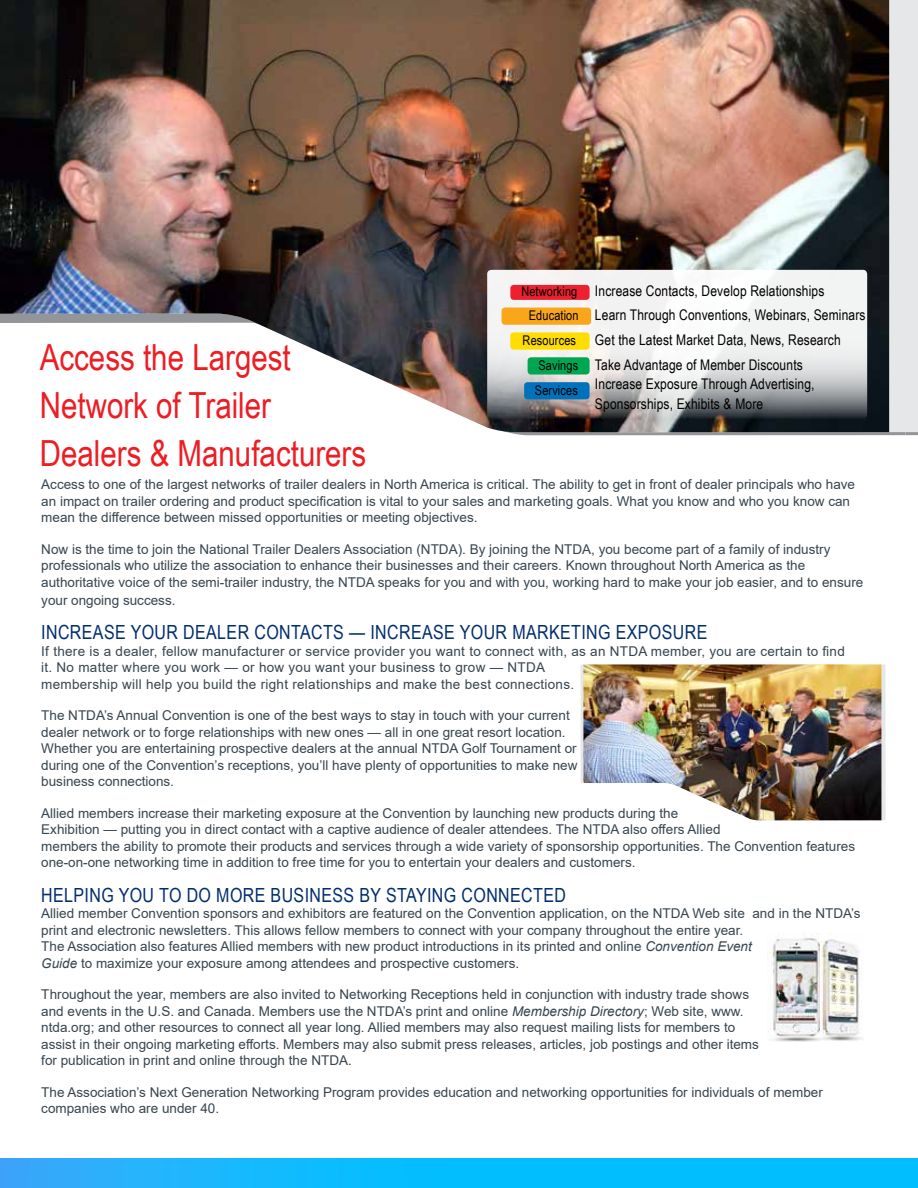
<style>
.page{position:relative;width:918px;height:1188px;background:#fff}
.page>*{position:absolute;margin:0;border:0;box-sizing:border-box;transform-origin:0 0}
.t1{font:36px/48px "Arial Narrow";color:#ed1d24}
.t2{font:19.5px "Arial Narrow";letter-spacing:.02em;color:#002e6e}
.t3{font:14.7px/24.9px "Arial Narrow";letter-spacing:.01em;color:#000}
.t4{font:13.5px/16.5px "Arial";color:#37454f}
.t5{font:13.5px/16.5px "Arial";letter-spacing:.02em;color:#37454f}
.t6{font:13.35px/24.6px "Arial Narrow";letter-spacing:.01em;color:#000;text-align:right}
.s1{font-style:italic}
</style>
<div class="page">
<div style="left:889px;top:0;width:29px;height:432px;background:#e6e7e8"></div>
<img style="left:0;top:0;width:889px;height:432px">
<svg style="left:487px;top:270px;width:380px;height:149px;fill:#f2f2f2"></svg>
<div style="left:510px;top:285px;width:80px;height:15px;background:#ed202f;border-radius:3px"></div>
<div style="left:502px;top:308px;width:89px;height:17px;background:#faa61a;border-radius:3px"></div>
<div style="left:510px;top:332px;width:80px;height:18px;background:#fd0;border-radius:3px"></div>
<div style="left:528px;top:357px;width:62px;height:18px;background:#00a651;border-radius:3px"></div>
<div style="left:524px;top:382px;width:66px;height:17px;background:#0072bc;border-radius:3px"></div>
<img style="left:767px;top:933px;width:95px;height:109px">
<svg style="left:581px;top:665px;width:305px;height:155px"></svg>
<img style="left:583px;top:665px;width:298px;height:155px">
<svg style="left:0;top:1159px;width:918px;height:29px;background:#0db9fe"></svg>
<h1 class="t1" style="left:40px;top:332px;width:328px">Access the Largest<br>Network of Trailer<br>Dealers &amp; Manufacturers</h1>
<p class="t6" style="left:521px;top:279px;width:59px">Networking<br>Education<br>Resources<br>Savings<br>Services</p>
<p class="t3" style="left:595px;top:277px;width:272px">Increase Contacts, Develop Relationships<br>Learn Through Conventions, Webinars, Seminars Get the Latest Market Data, News, Research Take Advantage of Member Discounts</p>
<p class="t3" style="left:595px;top:374px;width:221px;line-height:19.5px">Increase Exposure Through Advertising,<br>Sponsorships, Exhibits &amp; More</p>
<p class="t4" style="left:41px;top:476px;width:815px">Access to one of the largest networks of trailer dealers in North America is critical. The ability to get in front of dealer principals who have an impact on trailer ordering and product specification is vital to your sales and marketing goals. What you know and who you know can mean the difference between missed opportunities or meeting objectives.</p>
<p class="t4" style="left:41px;top:541px;width:824px">Now is the time to join the National Trailer Dealers Association (NTDA). By joining the NTDA, you become part of a family of industry professionals who utilize the association to enhance their businesses and their careers. Known throughout North America as the authoritative voice of the semi-trailer industry, the NTDA speaks for you and with you, working hard to make your job easier, and to ensure</p>
<p class="t4" style="left:41px;top:592px;width:136px">your ongoing success.</p>
<h2 class="t2" style="left:41px;top:618px;width:668px">INCREASE YOUR DEALER CONTACTS — INCREASE YOUR MARKETING EXPOSURE</h2>
<p class="t5" style="left:41px;top:643px;width:805px">If there is a dealer, fellow manufacturer or service provider you want to connect with, as an NTDA member, you are certain to find it. No matter where you work — or how you want your business to grow — NTDA<br>membership will help you build the right relationships and make the best connections.</p>
<p class="t4" style="left:41px;top:707px;width:538px">The NTDA’s Annual Convention is one of the best ways to stay in touch with your current dealer network or to forge relationships with new ones — all in one great resort location.<br>Whether you are entertaining prospective dealers at the annual NTDA Golf Tournament or during one of the Convention’s receptions, you’ll have plenty of opportunities to make new business connections.</p>
<p class="t4" style="left:41px;top:805px;width:815px">Allied members increase their marketing exposure at the Convention by launching new products during the<br>Exhibition — putting you in direct contact with a captive audience of dealer attendees. The NTDA also offers Allied<br>members the ability to promote their products and services through a wide variety of sponsorship opportunities. The Convention features one-on-one networking time in addition to free time for you to entertain your dealers and customers.</p>
<h2 class="t2" style="left:41px;top:881px;width:526px">HELPING YOU TO DO MORE BUSINESS BY STAYING CONNECTED</h2>
<p class="t4" style="left:41px;top:905px;width:821px">Allied member Convention sponsors and exhibitors are featured on the Convention application, on the NTDA Web site and in the NTDA’s print and electronic newsletters. This allows fellow members to connect with your company throughout the entire year.<br>The Association also features Allied members with new product introductions in its printed and online <span class="s1">Convention Event<br>Guide</span> to maximize your exposure among attendees and prospective customers.</p>
<p class="t4" style="left:41px;top:986px;width:719px">Throughout the year, members are also invited to Networking Receptions held in conjunction with industry trade shows and events in the U.S. and Canada. Members use the NTDA’s print and online <span class="s1">Membership Directory</span>; Web site, www. ntda.org; and other resources to connect all year long. Allied members may also request mailing lists for members to assist in their ongoing marketing efforts. Members may also submit press releases, articles, job postings and other items for publication in print and online through the NTDA.</p>
<p class="t4" style="left:41px;top:1084px;width:783px">The Association’s Next Generation Networking Program provides education and networking opportunities for individuals of member companies who are under 40.</p>
</div>
